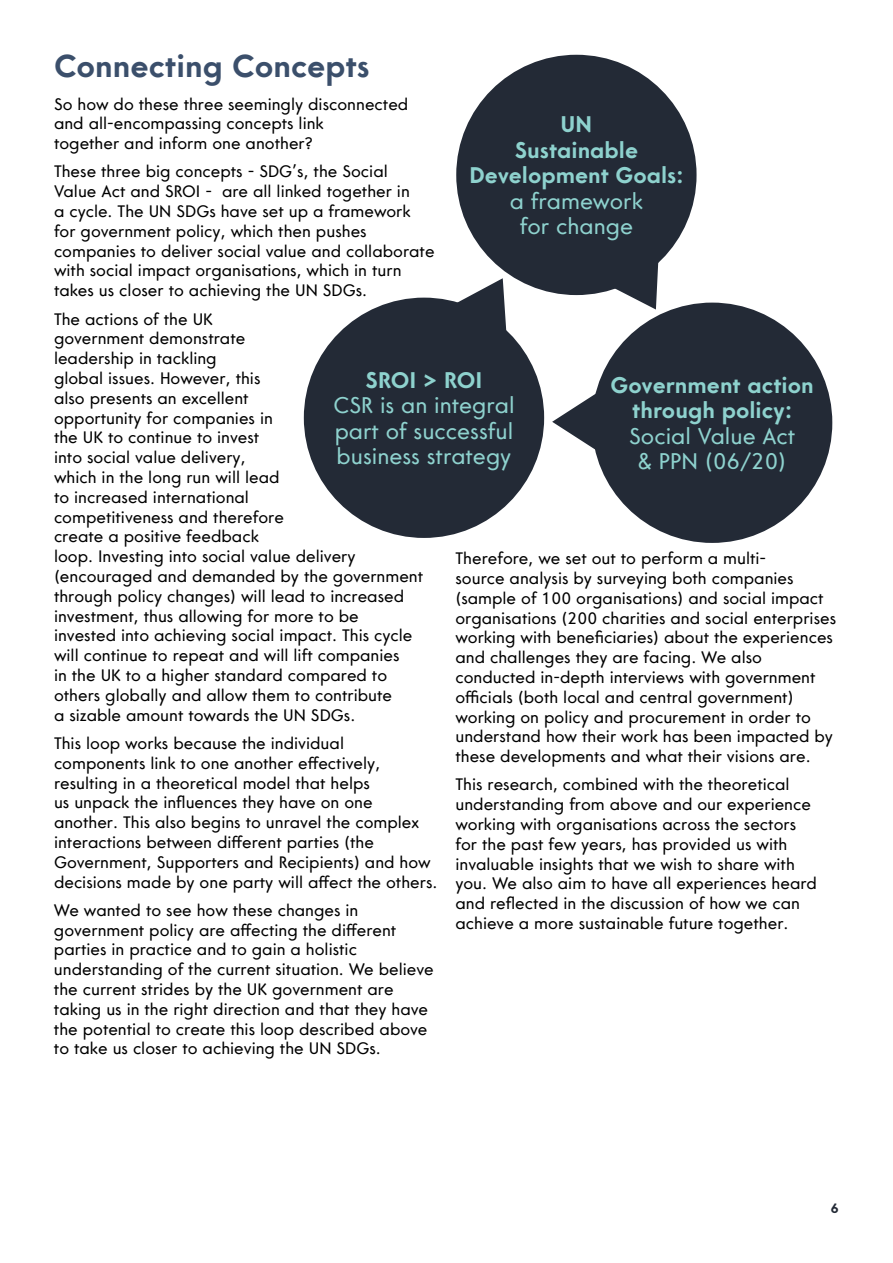
<style>
.page{position:relative;width:893px;height:1263px;background:#fff}
.page>*{position:absolute;margin:0;border:0;box-sizing:border-box;transform-origin:0 0}
.t1{font:700 31.5px "Core Sans G";color:#3b4f6b}
.t2{font:22.5px/25.5px "Core Sans G";color:#8ed2ce;text-align:center}
.t3{font:700 22.5px/25.5px "Core Sans G";color:#8ed2ce;text-align:center}
.t4{font:16.5px/19.8px "Core Sans G";color:#000}
.t5{font:700 13.5px "Core Sans G";color:#232a36}
</style>
<div class="page">
<div style="left:456px;top:55px;width:241px;height:240px;background:#232a36;border-radius:50%"></div>
<div style="left:304px;top:298px;width:240px;height:240px;background:#232a36;border-radius:50%"></div>
<div style="left:592px;top:303px;width:240px;height:240px;background:#232a36;border-radius:50%"></div>
<svg style="left:552px;top:393px;width:44px;height:57px"></svg>
<svg style="left:456px;top:278px;width:50px;height:52px"></svg>
<svg style="left:609px;top:264px;width:49px;height:46px"></svg>
<h1 class="t1" style="left:54px;top:47px;width:317px">Connecting Concepts</h1>
<p class="t4" style="left:54px;top:94px;width:356px">So how do these three seemingly disconnected and all-encompassing concepts link<br>together and inform one another?</p>
<p class="t4" style="left:54px;top:162px;width:382px">These three big concepts - SDG’s, the Social<br>Value Act and SROI - are all linked together in<br>a cycle. The UN SDGs have set up a framework for government policy, which then pushes companies to deliver social value and collaborate with social impact organisations, which in turn takes us closer to achieving the UN SDGs.</p>
<p class="t4" style="left:54px;top:309px;width:371px">The actions of the UK<br>government demonstrate<br>leadership in tackling<br>global issues. However, this<br>also presents an excellent<br>opportunity for companies in<br>the UK to continue to invest<br>into social value delivery,<br>which in the long run will lead<br>to increased international<br>competitiveness and therefore<br>create a positive feedback<br>loop. Investing into social value delivery (encouraged and demanded by the government through policy changes) will lead to increased investment, thus allowing for more to be invested into achieving social impact. This cycle will continue to repeat and will lift companies<br>in the UK to a higher standard compared to others globally and allow them to contribute<br>a sizable amount towards the UN SDGs.</p>
<p class="t4" style="left:54px;top:733px;width:385px">This loop works because the individual components link to one another effectively, resulting in a theoretical model that helps<br>us unpack the influences they have on one another. This also begins to unravel the complex interactions between different parties (the Government, Supporters and Recipients) and how decisions made by one party will affect the others.</p>
<p class="t4" style="left:54px;top:900px;width:381px">We wanted to see how these changes in government policy are affecting the different parties in practice and to gain a holistic understanding of the current situation. We believe the current strides by the UK government are taking us in the right direction and that they have the potential to create this loop described above to take us closer to achieving the UN SDGs.</p>
<h2 class="t3" style="left:469px;top:112px;width:215px">UN<br>Sustainable<br>Development Goals:</h2>
<h2 class="t2" style="left:510px;top:188px;width:135px">a framework for change</h2>
<h2 class="t3" style="left:366px;top:367px;width:118px">SROI &gt; ROI</h2>
<h2 class="t2" style="left:333px;top:393px;width:183px;text-align:justify">CSR is an integral part of successful business strategy</h2>
<h2 class="t3" style="left:611px;top:372px;width:204px">Government action through policy:</h2>
<h2 class="t2" style="left:629px;top:423px;width:168px">Social Value Act &amp; PPN (06/20)</h2>
<p class="t4" style="left:455px;top:549px;width:382px">Therefore, we set out to perform a multi-<br>source analysis by surveying both companies (sample of 100 organisations) and social impact organisations (200 charities and social enterprises working with beneficiaries) about the experiences and challenges they are facing. We also conducted in-depth interviews with government officials (both local and central government) working on policy and procurement in order to understand how their work has been impacted by these developments and what their visions are.</p>
<p class="t4" style="left:455px;top:775px;width:363px">This research, combined with the theoretical understanding from above and our experience working with organisations across the sectors for the past few years, has provided us with invaluable insights that we wish to share with you. We also aim to have all experiences heard and reflected in the discussion of how we can achieve a more sustainable future together.</p>
<p class="t5" style="left:831px;top:1200px;width:10px">6</p>
</div>
